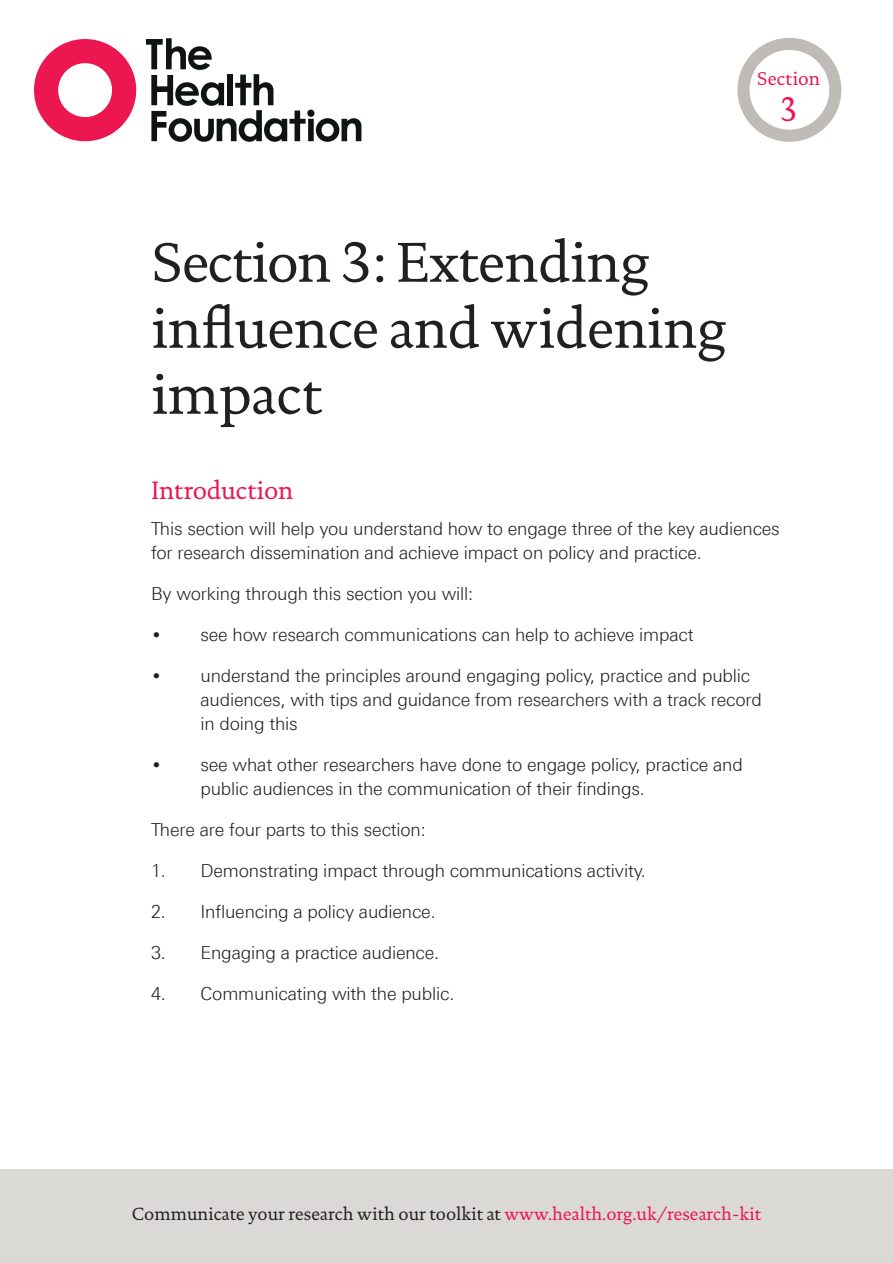
<style>
.page{position:relative;width:893px;height:1263px;background:#fff}
.page>*{position:absolute;margin:0;border:0;box-sizing:border-box;transform-origin:0 0}
.t1{font:57px/66px "DTL Documenta TOT";letter-spacing:-.01em;color:#231f20}
.t2{font:35.1px "DTL Documenta TOT Caps";color:#ed1450}
.Header_1{font:25.5px "DTL Documenta TOT";letter-spacing:-.01em;color:#ed1450}
.t3{font:18.9px "DTL Documenta TOT";letter-spacing:.01em;color:#ed1450}
.Body_para{font:300 18px/24px "LT Univers Basic";letter-spacing:-.01em;color:#231f20}
.t4{font:18px "DTL Documenta TOT";color:#231f20}
.s1{font-family:"DTL Documenta TOT";font-weight:400}
.s2{color:#ed1450}
</style>
<div class="page">
<div style="left:0;top:1169px;width:893px;height:94px;background:#dbd9d6"></div>
<svg style="left:34px;top:39px;width:102px;height:102px"></svg>
<svg style="left:146px;top:38px;width:215px;height:104px"></svg>
<div style="left:737px;top:38px;width:104px;height:104px;border:12px solid #bfbcb7;border-radius:50%"></div>
<p class="t3" style="left:757px;top:67px;width:65px">Section</p>
<h2 class="t2" style="left:781px;top:82px;width:18px">3</h2>
<h1 class="t1" style="left:152px;top:229px;width:576px">Section 3: Extending influence and widening impact</h1>
<p class="Header_1" style="left:151px;top:476px;width:144px">Introduction</p>
<p class="Body_para" style="left:151px;top:516px;width:630px">This section will help you understand how to engage three of the key audiences for research dissemination and achieve impact on policy and practice.</p>
<p class="Body_para" style="left:151px;top:581px;width:324px">By working through this section you will:</p>
<p class="Body_para" style="left:151px;top:622px;width:544px"><span class="s1">•</span> see how research communications can help to achieve impact</p>
<p class="Body_para" style="left:200px;top:663px;width:563px;text-indent:-49px"><span class="s1">•</span> understand the principles around engaging policy, practice and public audiences, with tips and guidance from researchers with a track record in doing this</p>
<p class="Body_para" style="left:200px;top:752px;width:544px;text-indent:-49px"><span class="s1">•</span> see what other researchers have done to engage policy, practice and public audiences in the communication of their findings.</p>
<p class="Body_para" style="left:151px;top:817px;width:276px">There are four parts to this section:</p>
<p class="Body_para" style="left:151px;top:858px;width:496px">1. Demonstrating impact through communications activity.</p>
<p class="Body_para" style="left:151px;top:899px;width:286px">2. Influencing a policy audience.</p>
<p class="Body_para" style="left:151px;top:940px;width:290px">3. Engaging a practice audience.</p>
<p class="Body_para" style="left:151px;top:981px;width:305px">4. Communicating with the public.</p>
<p class="t4" style="left:132px;top:1203px;width:631px">Communicate your research with our toolkit at <span class="s2">www.health.org.uk/research-kit</span></p>
</div>
